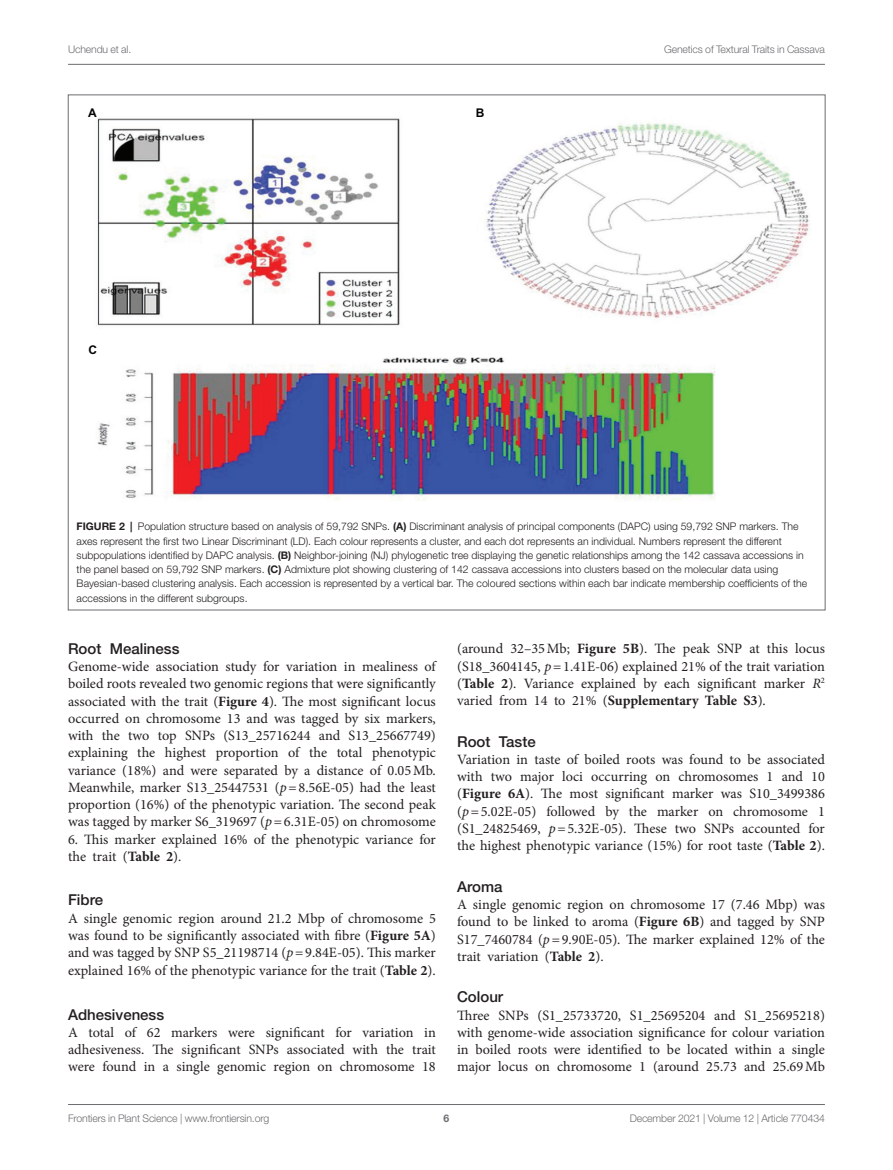
<style>
.page{position:relative;width:893px;height:1170px;background:#fff}
.page>*{position:absolute;margin:0;border:0;box-sizing:border-box;transform-origin:0 0}
.HEAD_3{font:500 15px "Helvetica Neue LT Std";color:#231f20}
.TEXT_FLUSH{font:14.25px/17.2px "Minion Pro";color:#231f20;text-align:justify}
.t1{font:700 12px "Arial";color:#040503}
.FIG_LEG{font:300 10.5px/14.2px "Helvetica Neue LT Std";color:#231f20}
.t2{font:300 10.5px "Helvetica Neue LT Std";letter-spacing:-.015em;color:#6c6d70}
.t3{font:700 10.5px "Helvetica Neue LT Std";color:#6c6d70}
.s1{font-weight:700}
.s2{font-style:italic}
</style>
<div class="page">
<hr style="left:68px;top:64px;width:757px;height:1px;background:#6c6d70">
<hr style="left:68px;top:1104px;width:757px;height:1px;background:#6c6d70">
<img style="left:97px;top:118px;width:712px;height:382px">
<p class="t2" style="left:68px;top:42px;width:65px">Uchendu et al.</p>
<p class="t2" style="left:664px;top:42px;width:162px">Genetics of Textural Traits in Cassava</p>
<p class="t1" style="left:88px;top:104px;width:10px">A</p>
<p class="t1" style="left:476px;top:104px;width:10px">B</p>
<p class="t1" style="left:88px;top:342px;width:10px">C</p>
<p class="FIG_LEG" style="left:77px;top:519px;width:732px"><span class="s1">FIGURE 2 |</span> Population structure based on analysis of 59,792 SNPs. <span class="s1">(A)</span> Discriminant analysis of principal components (DAPC) using 59,792 SNP markers. The axes represent the first two Linear Discriminant (LD). Each colour represents a cluster, and each dot represents an individual. Numbers represent the different subpopulations identified by DAPC analysis. <span class="s1">(B)</span> Neighbor-joining (NJ) phylogenetic tree displaying the genetic relationships among the 142 cassava accessions in the panel based on 59,792 SNP markers. <span class="s1">(C)</span> Admixture plot showing clustering of 142 cassava accessions into clusters based on the molecular data using Bayesian-based clustering analysis. Each accession is represented by a vertical bar. The coloured sections within each bar indicate membership coefficients of the accessions in the different subgroups.</p>
<p class="HEAD_3" style="left:68px;top:639px;width:113px">Root Mealiness</p>
<p class="TEXT_FLUSH" style="left:68px;top:657px;width:369px">Genome-wide association study for variation in mealiness of boiled roots revealed two genomic regions that were significantly associated with the trait (<span class="s1">Figure 4</span>). The most significant locus occurred on chromosome 13 and was tagged by six markers, with the two top SNPs (S13_25716244 and S13_25667749) explaining the highest proportion of the total phenotypic variance (18%) and were separated by a distance of 0.05Mb.<br>Meanwhile, marker S13_25447531 (<span class="s2">p</span>=8.56E-05) had the least proportion (16%) of the phenotypic variation. The second peak was tagged by marker S6_319697 (<span class="s2">p</span>=6.31E-05) on chromosome</p>
<p class="TEXT_FLUSH" style="left:68px;top:830px;width:369px">6. This marker explained 16% of the phenotypic variance for the trait (<span class="s1">Table 2</span>).</p>
<p class="HEAD_3" style="left:68px;top:891px;width:37px">Fibre</p>
<p class="TEXT_FLUSH" style="left:68px;top:909px;width:369px">A single genomic region around 21.2 Mbp of chromosome 5 was found to be significantly associated with fibre (<span class="s1">Figure 5A</span>) and was tagged by SNP S5_21198714 (<span class="s2">p</span>=9.84E-05). This marker explained 16% of the phenotypic variance for the trait (<span class="s1">Table 2</span>).</p>
<p class="HEAD_3" style="left:68px;top:1005px;width:98px">Adhesiveness</p>
<p class="TEXT_FLUSH" style="left:68px;top:1023px;width:369px">A total of 62 markers were significant for variation in adhesiveness. The significant SNPs associated with the trait were found in a single genomic region on chromosome 18</p>
<p class="TEXT_FLUSH" style="left:457px;top:640px;width:369px">(around 32–35Mb; <span class="s1">Figure 5B</span>). The peak SNP at this locus (S18_3604145, <span class="s2">p</span>=1.41E-06) explained 21% of the trait variation (<span class="s1">Table 2</span>). Variance explained by each significant marker <span class="s2">R</span><sup>2 </sup>varied from 14 to 21% (<span class="s1">Supplementary Table S3</span>).</p>
<p class="HEAD_3" style="left:457px;top:732px;width:80px">Root Taste</p>
<p class="TEXT_FLUSH" style="left:457px;top:750px;width:369px">Variation in taste of boiled roots was found to be associated with two major loci occurring on chromosomes 1 and 10 (<span class="s1">Figure 6A</span>). The most significant marker was S10_3499386 (<span class="s2">p</span>=5.02E-05) followed by the marker on chromosome 1 (S1_24825469, <span class="s2">p</span>=5.32E-05). These two SNPs accounted for the highest phenotypic variance (15%) for root taste (<span class="s1">Table 2</span>).</p>
<p class="HEAD_3" style="left:457px;top:877px;width:47px">Aroma</p>
<p class="TEXT_FLUSH" style="left:457px;top:895px;width:369px">A single genomic region on chromosome 17 (7.46 Mbp) was found to be linked to aroma (<span class="s1">Figure 6B</span>) and tagged by SNP S17_7460784 (<span class="s2">p</span>=9.90E-05). The marker explained 12% of the trait variation (<span class="s1">Table 2</span>).</p>
<p class="HEAD_3" style="left:457px;top:987px;width:48px">Colour</p>
<p class="TEXT_FLUSH" style="left:457px;top:1006px;width:369px">Three SNPs (S1_25733720, S1_25695204 and S1_25695218) with genome-wide association significance for colour variation in boiled roots were identified to be located within a single major locus on chromosome 1 (around 25.73 and 25.69Mb</p>
<p class="t2" style="left:68px;top:1111px;width:203px">Frontiers in Plant Science | www.frontiersin.org</p>
<p class="t3" style="left:444px;top:1111px;width:7px">6</p>
<p class="t2" style="left:630px;top:1111px;width:197px">December 2021 | Volume 12 | Article 770434</p>
</div>
